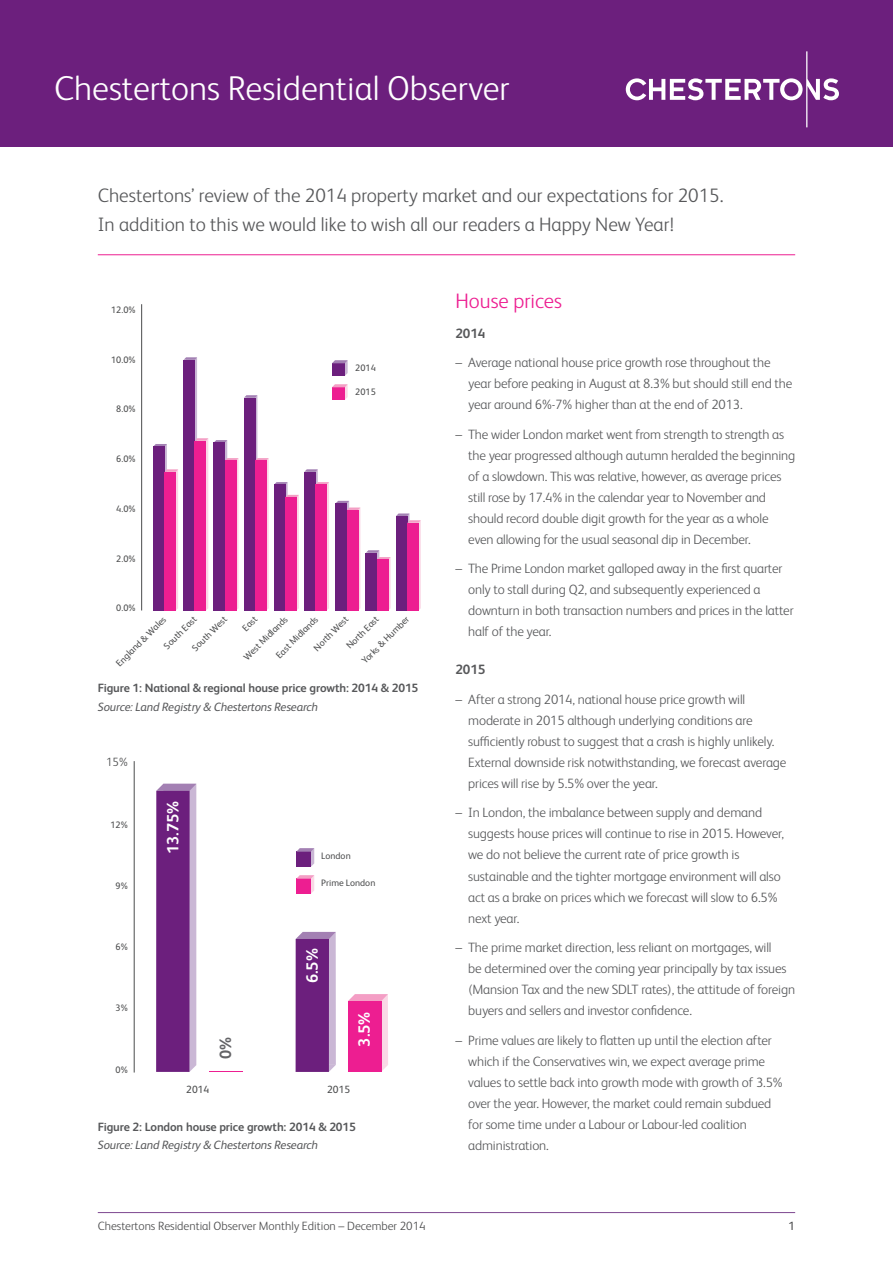
<style>
.page{position:relative;width:893px;height:1263px;background:#fff}
.page>*{position:absolute;margin:0;border:0;box-sizing:border-box;transform-origin:0 0}
.t1{font:300 34.5px "FS Albert Pro";color:#fff}
.t2{font:300 21px "FS Albert Pro";color:#ed1e91}
.t3{font:300 19.5px/28.5px "FS Albert Pro";color:#57585a}
.t4{font:700 16.35px "FS Albert Pro";color:#fff}
.t5{font:700 16.35px "FS Albert Pro";color:#636366}
.t6{font:300 13.5px/21px "FS Albert Pro";letter-spacing:-.01em;color:#57585a}
.t7{font:700 13.5px "FS Albert Pro";letter-spacing:-.01em;color:#57585a}
.t8{font:700 12px "FS Albert Pro";letter-spacing:-.01em;color:#57585a}
.t9{font:italic 12px "FS Albert Pro";letter-spacing:-.01em;color:#57585a}
.t10{font:300 12px "FS Albert Pro";color:#4b4c4d}
.t11{font:12px "FS Albert Pro";color:#4b4c4d}
.t12{font:10.5px "FS Albert Pro";color:#4b4c4d}
.t13{font:9.3px "FS Albert Pro";color:#4b4c4d}
</style>
<div class="page">
<hr style="left:98px;top:1212px;width:697px;height:1px;background:#7e4890">
<div style="left:0;top:0;width:893px;height:147px;background:#6c1f7d"></div>
<svg style="left:626px;top:51px;width:213px;height:76px"></svg>
<hr style="left:98px;top:254px;width:697px;height:1px;background:#ed1e91">
<svg style="left:153px;top:444px;width:25px;height:166px;background:#954f9a"></svg>
<div style="left:165px;top:472px;width:11px;height:138px;background:#ed1e91"></div>
<svg style="left:184px;top:357px;width:24px;height:253px"></svg>
<div style="left:195px;top:441px;width:11px;height:169px;background:#ed1e91"></div>
<svg style="left:214px;top:440px;width:24px;height:170px;background:#8b4191"></svg>
<div style="left:225px;top:460px;width:11px;height:150px;background:#ed1e91"></div>
<svg style="left:366px;top:514px;width:55px;height:96px"></svg>
<div style="left:407px;top:523px;width:11px;height:87px;background:#ed1e91"></div>
<svg style="left:332px;top:360px;width:16px;height:16px"></svg>
<svg style="left:244px;top:384px;width:116px;height:226px"></svg>
<hr style="left:141px;top:304px;width:1px;height:306px;background:#4b4c4d">
<svg style="left:156px;top:784px;width:40px;height:287px;background:#c6b1d1"></svg>
<div style="left:303px;top:932px;width:33px;height:133px;background:#cab7d5"></div>
<svg style="left:329px;top:1065px;width:7px;height:7px"></svg>
<svg style="left:296px;top:932px;width:40px;height:7px"></svg>
<div style="left:296px;top:939px;width:33px;height:133px;background:#6c1f7d"></div>
<svg style="left:381px;top:1001px;width:7px;height:64px"></svg>
<svg style="left:381px;top:1065px;width:7px;height:7px"></svg>
<svg style="left:348px;top:994px;width:40px;height:7px"></svg>
<div style="left:348px;top:1001px;width:33px;height:71px;background:#ed1e91"></div>
<div style="left:156px;top:791px;width:34px;height:281px;background:#6c1f7d"></div>
<hr style="left:209px;top:1071px;width:33px;height:1px;background:#ed1e91">
<svg style="left:296px;top:848px;width:18px;height:19px"></svg>
<svg style="left:296px;top:875px;width:18px;height:19px"></svg>
<hr style="left:134px;top:761px;width:1px;height:311px;background:#4b4c4d">
<h1 class="t1" style="left:54px;top:64px;width:457px">Chestertons Residential Observer</h1>
<h3 class="t3" style="left:98px;top:180px;width:627px">Chestertons’ review of the 2014 property market and our expectations for 2015.<br>In addition to this we would like to wish all our readers a Happy New Year!</h3>
<p class="t13" style="left:111px;top:303px;width:26px">12.0%</p>
<p class="t13" style="left:111px;top:353px;width:26px">10.0%</p>
<p class="t13" style="left:116px;top:403px;width:21px">8.0%</p>
<p class="t13" style="left:116px;top:452px;width:21px">6.0%</p>
<p class="t13" style="left:116px;top:502px;width:21px">4.0%</p>
<p class="t13" style="left:116px;top:552px;width:21px">2.0%</p>
<p class="t13" style="left:116px;top:602px;width:21px">0.0%</p>
<p class="t13" style="left:355px;top:361px;width:22px">2014</p>
<p class="t13" style="left:355px;top:385px;width:22px">2015</p>
<p class="t13" style="left:343px;top:642px;width:43px;rotate:-45deg">North East</p>
<p class="t13" style="left:161px;top:643px;width:43px;rotate:-45deg">South East</p>
<p class="t13" style="left:189px;top:645px;width:46px;rotate:-45deg">South West</p>
<p class="t13" style="left:239px;top:625px;width:18px;rotate:-45deg">East</p>
<p class="t13" style="left:311px;top:644px;width:46px;rotate:-45deg">North West</p>
<p class="t13" style="left:359px;top:657px;width:64px;rotate:-45deg">Yorks &amp; Humber</p>
<p class="t13" style="left:113px;top:660px;width:68px;rotate:-45deg">England &amp; Wales</p>
<p class="t13" style="left:241px;top:654px;width:59px;rotate:-45deg">West Midlands</p>
<p class="t13" style="left:273px;top:652px;width:57px;rotate:-45deg">East Midlands</p>
<p class="t8" style="left:98px;top:680px;width:322px">Figure 1: National &amp; regional house price growth: 2014 &amp; 2015</p>
<p class="t9" style="left:98px;top:698px;width:222px">Source: Land Registry &amp; Chestertons Research</p>
<p class="t10" style="left:106px;top:754px;width:23px">15%</p>
<p class="t13" style="left:110px;top:818px;width:19px">12%</p>
<p class="t13" style="left:116px;top:879px;width:14px">9%</p>
<p class="t13" style="left:116px;top:940px;width:14px">6%</p>
<p class="t13" style="left:116px;top:1001px;width:14px">3%</p>
<p class="t13" style="left:116px;top:1063px;width:14px">0%</p>
<p class="t4" style="left:161px;top:854px;width:55px;rotate:-90deg">13.75%</p>
<p class="t13" style="left:321px;top:849px;width:31px">London</p>
<p class="t13" style="left:321px;top:876px;width:56px">Prime London</p>
<p class="t4" style="left:301px;top:983px;width:36px;rotate:-90deg">6.5%</p>
<p class="t5" style="left:214px;top:1059px;width:24px;rotate:-90deg">0%</p>
<p class="t4" style="left:353px;top:1046px;width:36px;rotate:-90deg">3.5%</p>
<p class="t12" style="left:186px;top:1082px;width:25px">2014</p>
<p class="t12" style="left:327px;top:1082px;width:25px">2015</p>
<p class="t8" style="left:98px;top:1118px;width:260px">Figure 2: London house price growth: 2014 &amp; 2015</p>
<p class="t9" style="left:98px;top:1137px;width:222px">Source: Land Registry &amp; Chestertons Research</p>
<h2 class="t2" style="left:455px;top:287px;width:108px">House prices</h2>
<p class="t7" style="left:455px;top:324px;width:31px">2014</p>
<p class="t6" style="left:468px;top:351px;width:325px;text-indent:-13px">– Average national house price growth rose throughout the year before peaking in August at 8.3% but should still end the year around 6%-7% higher than at the end of 2013.</p>
<p class="t6" style="left:468px;top:423px;width:328px;text-indent:-13px">– The wider London market went from strength to strength as the year progressed although autumn heralded the beginning of a slowdown. This was relative, however, as average prices still rose by 17.4% in the calendar year to November and should record double digit growth for the year as a whole even allowing for the usual seasonal dip in December.</p>
<p class="t6" style="left:468px;top:557px;width:327px;text-indent:-13px">– The Prime London market galloped away in the first quarter only to stall during Q2, and subsequently experienced a downturn in both transaction numbers and prices in the latter half of the year.</p>
<p class="t7" style="left:455px;top:660px;width:31px">2015</p>
<p class="t6" style="left:468px;top:688px;width:320px;text-indent:-13px">– After a strong 2014, national house price growth will moderate in 2015 although underlying conditions are sufficiently robust to suggest that a crash is highly unlikely.<br>External downside risk notwithstanding, we forecast average prices will rise by 5.5% over the year.</p>
<p class="t6" style="left:468px;top:801px;width:317px;text-indent:-13px">– In London, the imbalance between supply and demand suggests house prices will continue to rise in 2015. However, we do not believe the current rate of price growth is sustainable and the tighter mortgage environment will also act as a brake on prices which we forecast will slow to 6.5% next year.</p>
<p class="t6" style="left:468px;top:936px;width:328px;text-indent:-13px">– The prime market direction, less reliant on mortgages, will<br>be determined over the coming year principally by tax issues (Mansion Tax and the new SDLT rates), the attitude of foreign buyers and sellers and investor confidence.</p>
<p class="t6" style="left:468px;top:1028px;width:316px;text-indent:-13px">– Prime values are likely to flatten up until the election after which if the Conservatives win, we expect average prime values to settle back into growth mode with growth of 3.5% over the year. However, the market could remain subdued for some time under a Labour or Labour-led coalition administration.</p>
<p class="t10" style="left:98px;top:1217px;width:329px">Chestertons Residential Observer Monthly Edition – December 2014</p>
<p class="t11" style="left:788px;top:1217px;width:8px">1</p>
</div>
